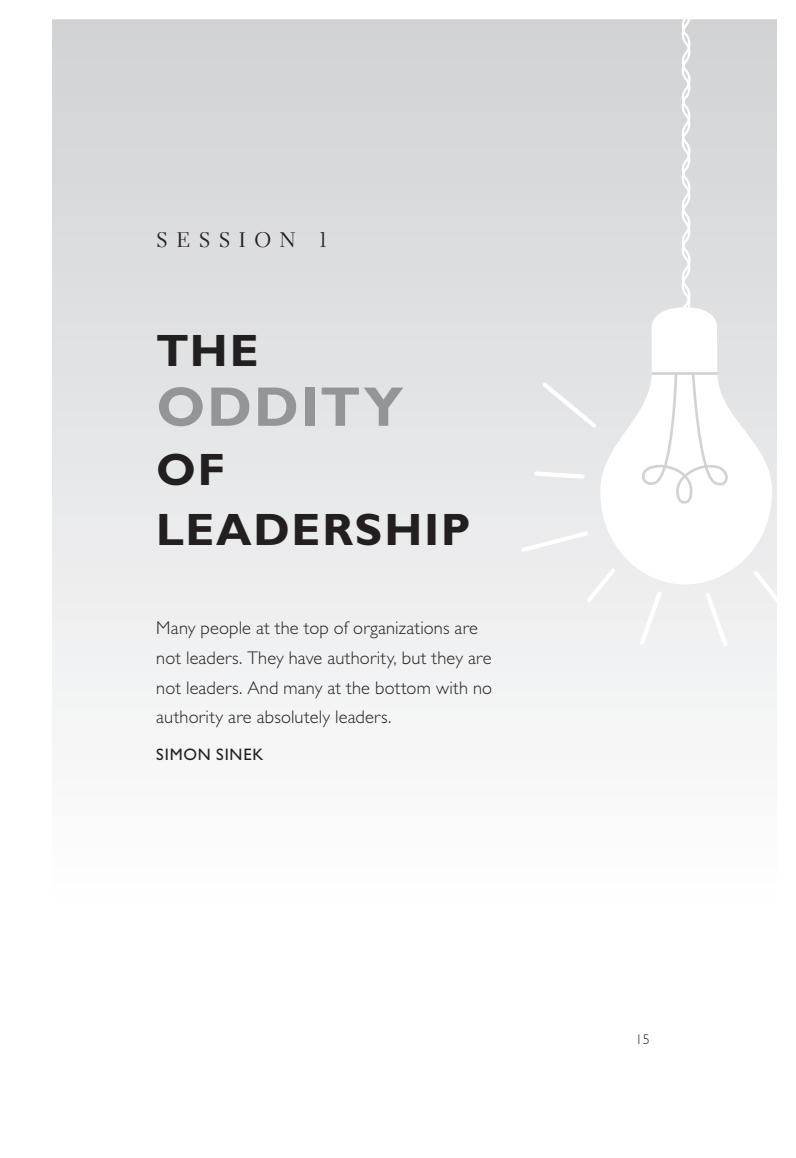
<style>
.page{position:relative;width:796px;height:1158px;background:#fff}
.page>*{position:absolute;margin:0;border:0;box-sizing:border-box;transform-origin:0 0}
.t1{font:700 56px "Gill Sans Std";letter-spacing:.035em;color:#939598}
.t2{font:700 45.5px/59.5px "Gill Sans Std";letter-spacing:.035em;color:#231f20}
.t3{font:21px "Electra LT Std";letter-spacing:.4em;color:#231f20}
.t4{font:300 18.38px/29.8px "Gill Sans Std";letter-spacing:.01em;color:#231f20}
.t5{font:16.62px "Gill Sans Std";letter-spacing:.045em;color:#231f20}
.t6{font:300 14px "Gill Sans Std";color:#231f20}
</style>
<div class="page">
<div style="left:52px;top:20px;width:724px;height:1118px;background:linear-gradient(to bottom,#d2d3d6,#fff)"></div>
<svg style="left:600px;top:307px;width:172px;height:277px"></svg>
<svg style="left:634px;top:20px;width:98px;height:485px"></svg>
<hr style="left:651px;top:372px;width:66px;height:3px;background:#d1d2d4">
<svg style="left:520px;top:531px;width:69px;height:21px"></svg>
<svg style="left:541px;top:382px;width:56px;height:46px;background:#e6e7e8"></svg>
<svg style="left:706px;top:592px;width:22px;height:55px"></svg>
<svg style="left:640px;top:590px;width:22px;height:56px"></svg>
<svg style="left:533px;top:471px;width:52px;height:8px"></svg>
<svg style="left:585px;top:567px;width:31px;height:37px"></svg>
<svg style="left:752px;top:570px;width:24px;height:36px"></svg>
<p class="t3" style="left:156px;top:227px;width:174px">SESSION 1</p>
<h2 class="t2" style="left:156px;top:321px;width:104px">THE</h2>
<h1 class="t1" style="left:156px;top:374px;width:248px">ODDITY</h1>
<h2 class="t2" style="left:156px;top:440px;width:316px">OF<br>LEADERSHIP</h2>
<p class="t4" style="left:156px;top:613px;width:337px">Many people at the top of organizations are not leaders. They have authority, but they are not leaders. And many at the bottom with no authority are absolutely leaders.</p>
<p class="t5" style="left:156px;top:745px;width:109px">SIMON SINEK</p>
<p class="t6" style="left:635px;top:1031px;width:16px">15</p>
</div>
